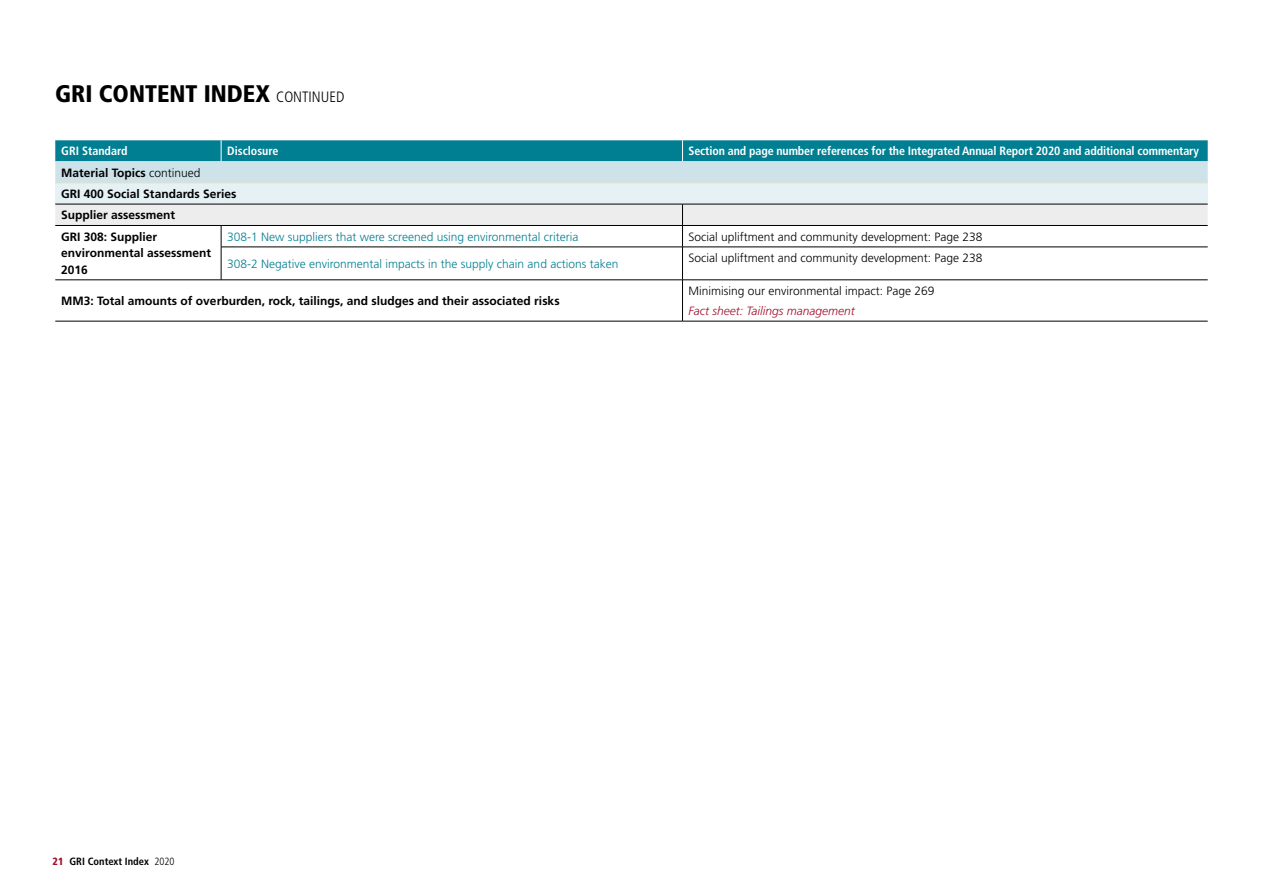
<style>
.page{position:relative;width:1263px;height:893px;background:#fff}
.page>*{position:absolute;margin:0;border:0;box-sizing:border-box;transform-origin:0 0}
.Main_heading{font:900 condensed 24px "Frutiger";color:#000}
.Body_copy{font:700 12px/16.5px "Frutiger";color:#000}
.Body_copy-2{font:300 12px "Frutiger";color:#000}
.Body_copy-3{font:300 12px "Frutiger";color:#007f92}
.Body_copy-4{font:700 condensed 12px "Frutiger";letter-spacing:-.01em;color:#fff}
.Body_copy-5{font:italic 300 12px "Frutiger";color:#a20f2b}
.t1{font:700 condensed 10.5px "Frutiger";color:#000}
.s1{font-weight:300;font-size:15px}
.s2{font-weight:300}
.s3{font-weight:900;color:#a20f2b}
</style>
<div class="page">
<div style="left:55px;top:183px;width:1153px;height:21px;background:#e6f1f5"></div>
<hr style="left:221px;top:247px;width:461px;height:1px;background:#000">
<hr style="left:682px;top:247px;width:526px;height:1px;background:#000">
<hr style="left:55px;top:280px;width:166px;height:1px;background:#000">
<hr style="left:221px;top:280px;width:461px;height:1px;background:#000">
<hr style="left:682px;top:280px;width:526px;height:1px;background:#000">
<hr style="left:682px;top:247px;width:1px;height:33px;background:#000">
<hr style="left:682px;top:280px;width:1px;height:41px;background:#000">
<svg style="left:55px;top:140px;width:1153px;height:42px;background:#68b2be"></svg>
<svg style="left:55px;top:204px;width:1153px;height:43px"></svg>
<hr style="left:221px;top:247px;width:1px;height:33px;background:#000">
<hr style="left:55px;top:321px;width:166px;height:1px;background:#000">
<hr style="left:221px;top:321px;width:461px;height:1px;background:#000">
<hr style="left:682px;top:321px;width:526px;height:1px;background:#000">
<hr style="left:55px;top:182px;width:166px;height:1px;background:#d5decb">
<hr style="left:221px;top:182px;width:461px;height:1px;background:#d5decb">
<hr style="left:682px;top:182px;width:526px;height:1px;background:#d5decb">
<p class="Main_heading" style="left:55px;top:79px;width:291px">GRI CONTENT INDEX <span class="s1">CONTINUED</span></p>
<p class="Body_copy-4" style="left:61px;top:144px;width:68px">GRI Standard</p>
<p class="Body_copy-4" style="left:227px;top:144px;width:53px">Disclosure</p>
<p class="Body_copy-4" style="left:688px;top:144px;width:512px">Section and page number references for the Integrated Annual Report 2020 and additional commentary</p>
<p class="Body_copy" style="left:61px;top:164px;width:141px">Material Topics <span class="s2">continued</span></p>
<p class="Body_copy" style="left:61px;top:186px;width:177px">GRI 400 Social Standards Series</p>
<p class="Body_copy" style="left:61px;top:207px;width:116px">Supplier assessment</p>
<p class="Body_copy" style="left:61px;top:228px;width:151px">GRI 308: Supplier environmental assessment<br>2016</p>
<p class="Body_copy-3" style="left:227px;top:230px;width:353px">308-1 New suppliers that were screened using environmental criteria</p>
<p class="Body_copy-2" style="left:688px;top:230px;width:296px">Social upliftment and community development: Page 238</p>
<p class="Body_copy-3" style="left:227px;top:257px;width:393px">308-2 Negative environmental impacts in the supply chain and actions taken</p>
<p class="Body_copy-2" style="left:688px;top:251px;width:296px">Social upliftment and community development: Page 238</p>
<p class="Body_copy" style="left:61px;top:293px;width:500px">MM3: Total amounts of overburden, rock, tailings, and sludges and their associated risks</p>
<p class="Body_copy-2" style="left:688px;top:284px;width:247px">Minimising our environmental impact: Page 269</p>
<p class="Body_copy-5" style="left:688px;top:304px;width:168px">Fact sheet: Tailings management</p>
<p class="t1" style="left:53px;top:855px;width:123px"><span class="s3">21</span> GRI Context Index <span class="s2">2020</span></p>
</div>
